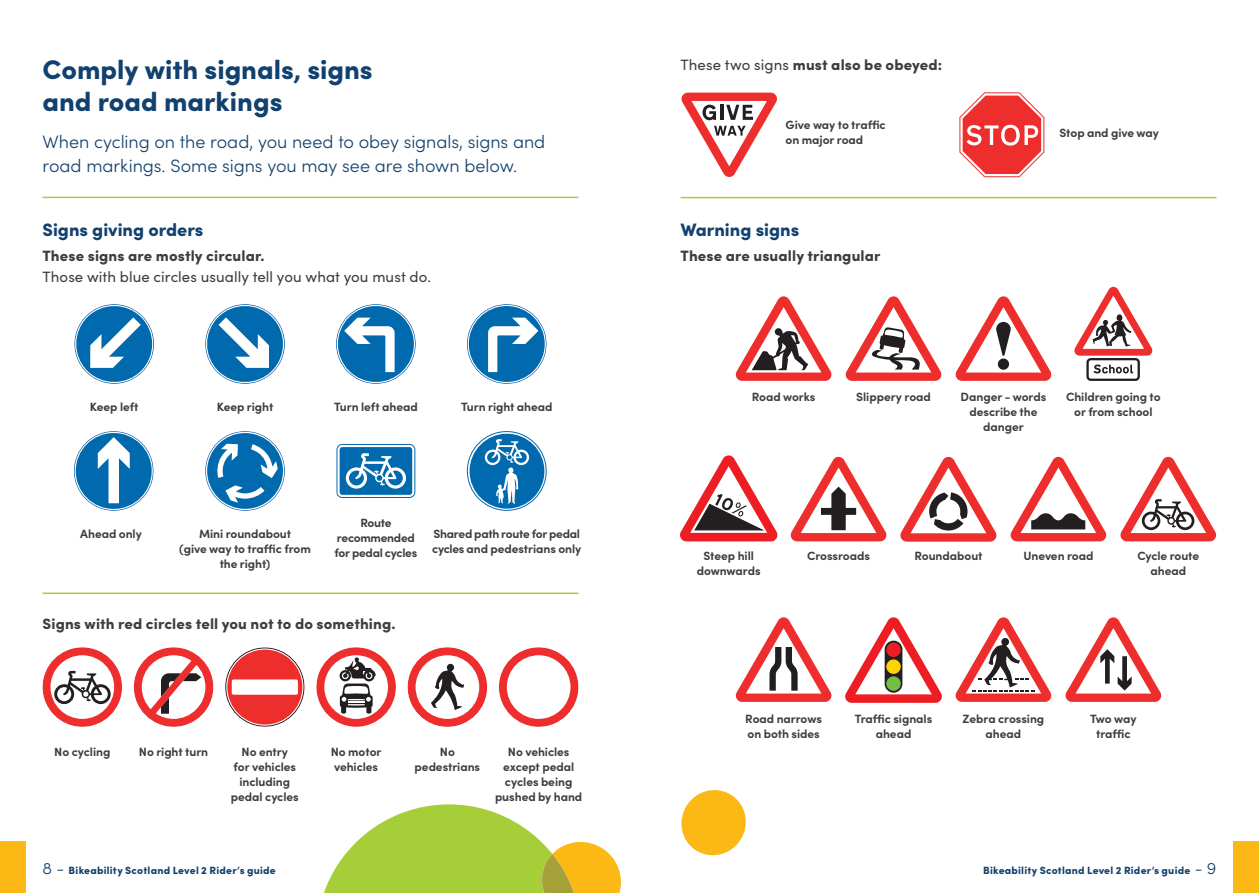
<style>
.page{position:relative;width:1259px;height:893px;background:#fff}
.page>*{position:absolute;margin:0;border:0;box-sizing:border-box;transform-origin:0 0}
.t1{font:900 27px/32.4px "Sofia Pro";color:#12416f}
.t2{font:300 18px/24px "Sofia Pro";letter-spacing:-.005em;color:#12416f}
.t3{font:900 18px "Sofia Pro";color:#12416f}
.t4{font:900 15px "Sofia Pro";letter-spacing:.01em;color:#3e3e3f}
.t5{font:15px "Sofia Pro";letter-spacing:.005em;color:#3e3e3f}
.t6{font:700 12px/15px "Sofia Pro";letter-spacing:-.005em;color:#3e3e3f;text-align:center}
.t7{font:700 12px/15px "Sofia Pro";letter-spacing:-.025em;color:#3e3e3f;text-align:center}
.t8{font:900 10.5px "Sofia Pro";letter-spacing:.02em;color:#12416f}
.s1{font-weight:400}
.s2{font-weight:300;font-size:16.5px}
</style>
<div class="page">
<div style="left:0;top:842px;width:26px;height:51px;background:#fcb814"></div>
<div style="left:1233px;top:842px;width:26px;height:51px;background:#fcb814"></div>
<svg style="left:735px;top:296px;width:96px;height:85px"></svg>
<svg style="left:680px;top:455px;width:97px;height:86px"></svg>
<svg style="left:735px;top:617px;width:96px;height:85px"></svg>
<svg style="left:845px;top:617px;width:97px;height:86px"></svg>
<svg style="left:884px;top:641px;width:18px;height:52px"></svg>
<div style="left:886px;top:642px;width:14px;height:15px;background:#ee1d23;border-radius:50%"></div>
<div style="left:886px;top:659px;width:14px;height:15px;background:#fed304;border-radius:50%"></div>
<div style="left:886px;top:676px;width:14px;height:15px;background:#71bf44;border-radius:50%"></div>
<svg style="left:955px;top:617px;width:96px;height:85px"></svg>
<svg style="left:1065px;top:617px;width:96px;height:85px"></svg>
<svg style="left:790px;top:457px;width:96px;height:84px"></svg>
<svg style="left:900px;top:457px;width:96px;height:84px"></svg>
<svg style="left:1010px;top:457px;width:96px;height:84px"></svg>
<svg style="left:1120px;top:457px;width:96px;height:84px"></svg>
<svg style="left:845px;top:296px;width:96px;height:85px"></svg>
<svg style="left:955px;top:296px;width:96px;height:85px"></svg>
<div style="left:998px;top:358px;width:11px;height:12px;background:#231f20;border-radius:50%"></div>
<svg style="left:1074px;top:287px;width:78px;height:69px"></svg>
<div style="left:43px;top:647px;width:79px;height:80px;background:#ee2d2d;border-radius:50%"></div>
<div style="left:50px;top:655px;width:64px;height:64px;background:#fff;border-radius:50%"></div>
<svg style="left:54px;top:671px;width:57px;height:33px"></svg>
<div style="left:134px;top:647px;width:79px;height:80px;background:#ee2d2d;border-radius:50%"></div>
<svg style="left:142px;top:655px;width:63px;height:64px"></svg>
<svg style="left:227px;top:650px;width:75px;height:75px"></svg>
<div style="left:232px;top:679px;width:66px;height:16px;background:#fff;border-radius:2px"></div>
<div style="left:316px;top:647px;width:80px;height:80px;background:#ee2d2d;border-radius:50%"></div>
<div style="left:324px;top:655px;width:64px;height:64px;background:#fff;border-radius:50%"></div>
<svg style="left:339px;top:657px;width:37px;height:57px"></svg>
<svg style="left:76px;top:433px;width:76px;height:76px"></svg>
<div style="left:408px;top:647px;width:79px;height:80px;background:#ee2d2d;border-radius:50%"></div>
<div style="left:415px;top:655px;width:64px;height:64px;background:#fff;border-radius:50%"></div>
<svg style="left:431px;top:664px;width:33px;height:46px"></svg>
<div style="left:205px;top:431px;width:80px;height:80px;border:1px solid #0169ae;border-radius:50%"></div>
<svg style="left:207px;top:433px;width:76px;height:76px"></svg>
<div style="left:499px;top:647px;width:79px;height:80px;background:#ee2d2d;border-radius:50%"></div>
<div style="left:507px;top:655px;width:63px;height:64px;background:#fff;border-radius:50%"></div>
<hr style="left:43px;top:197px;width:535px;height:1px;background:#a6ce39">
<hr style="left:43px;top:592px;width:535px;height:2px;background:#a6ce39">
<hr style="left:680px;top:197px;width:536px;height:1px;background:#a6ce39">
<svg style="left:74px;top:304px;width:80px;height:80px"></svg>
<svg style="left:205px;top:304px;width:80px;height:80px"></svg>
<div style="left:336px;top:304px;width:80px;height:80px;border:1px solid #0169ae;border-radius:50%"></div>
<svg style="left:338px;top:306px;width:76px;height:76px"></svg>
<svg style="left:469px;top:306px;width:76px;height:76px"></svg>
<svg style="left:324px;top:804px;width:297px;height:89px"></svg>
<svg style="left:681px;top:790px;width:65px;height:65px"></svg>
<svg style="left:681px;top:93px;width:96px;height:84px"></svg>
<svg style="left:959px;top:92px;width:85px;height:85px"></svg>
<div style="left:1086px;top:358px;width:54px;height:23px;background:#231f20;border-radius:4px"></div>
<div style="left:1088px;top:360px;width:49px;height:19px;background:#fff;border-radius:2px"></div>
<svg style="left:1093px;top:364px;width:40px;height:9px"></svg>
<svg style="left:337px;top:444px;width:78px;height:53px"></svg>
<div style="left:337px;top:444px;width:78px;height:54px;border:1px solid #0169ae;border-radius:5px"></div>
<div style="left:340px;top:447px;width:72px;height:48px;background:#0169ae;border-radius:3px"></div>
<svg style="left:346px;top:453px;width:60px;height:36px"></svg>
<svg style="left:467px;top:431px;width:79px;height:80px"></svg>
<div style="left:469px;top:434px;width:75px;height:75px;background:#0169ae;border-radius:50%"></div>
<svg style="left:485px;top:439px;width:44px;height:65px"></svg>
<h1 class="t1" style="left:43px;top:51px;width:332px">Comply with signals, signs and road markings</h1>
<h2 class="t2" style="left:43px;top:129px;width:504px">When cycling on the road, you need to obey signals, signs and road markings. Some signs you may see are shown below.</h2>
<h2 class="t3" style="left:43px;top:215px;width:162px">Signs giving orders</h2>
<p class="t4" style="left:43px;top:244px;width:224px">These signs are mostly circular.</p>
<p class="t5" style="left:43px;top:266px;width:390px">Those with blue circles usually tell you what you must do.</p>
<p class="t6" style="left:90px;top:398px;width:50px">Keep left</p>
<p class="t6" style="left:217px;top:398px;width:58px">Keep right</p>
<p class="t6" style="left:334px;top:398px;width:85px">Turn left ahead</p>
<p class="t6" style="left:461px;top:398px;width:93px">Turn right ahead</p>
<p class="t6" style="left:80px;top:525px;width:63px">Ahead only</p>
<p class="t6" style="left:179px;top:525px;width:133px">Mini roundabout<br>(give way to traffic from the right)</p>
<p class="t7" style="left:334px;top:514px;width:84px">Route recommended for pedal cycles</p>
<p class="t7" style="left:432px;top:525px;width:151px;text-align:left">Shared path route for pedal cycles and pedestrians only</p>
<p class="t4" style="left:43px;top:612px;width:355px">Signs with red circles tell you not to do something.</p>
<p class="t6" style="left:54px;top:743px;width:58px">No cycling</p>
<p class="t6" style="left:139px;top:743px;width:71px">No right turn</p>
<p class="t6" style="left:231px;top:743px;width:69px">No entry<br>for vehicles including pedal cycles</p>
<p class="t6" style="left:331px;top:743px;width:52px;text-align:left">No motor vehicles</p>
<p class="t6" style="left:415px;top:743px;width:67px">No pedestrians</p>
<p class="t6" style="left:495px;top:743px;width:89px">No vehicles except pedal cycles being pushed by hand</p>
<p class="t4" style="left:680px;top:53px;width:263px"><span class="s1">These two signs</span> must also be obeyed:</p>
<p class="t6" style="left:785px;top:116px;width:102px;text-align:left">Give way to traffic on major road</p>
<h2 class="t3" style="left:680px;top:215px;width:120px">Warning signs</h2>
<p class="t4" style="left:680px;top:244px;width:201px">These are usually triangular</p>
<p class="t6" style="left:1059px;top:124px;width:101px">Stop and give way</p>
<p class="t6" style="left:752px;top:388px;width:65px">Road works</p>
<p class="t6" style="left:856px;top:388px;width:76px">Slippery road</p>
<p class="t6" style="left:960px;top:388px;width:87px">Danger - words describe the danger</p>
<p class="t6" style="left:1066px;top:388px;width:96px">Children going to or from school</p>
<p class="t6" style="left:697px;top:548px;width:65px">Steep hill downwards</p>
<p class="t6" style="left:807px;top:548px;width:64px">Crossroads</p>
<p class="t6" style="left:914px;top:548px;width:70px">Roundabout</p>
<p class="t6" style="left:1023px;top:548px;width:71px">Uneven road</p>
<p class="t6" style="left:1137px;top:548px;width:63px">Cycle route ahead</p>
<p class="t6" style="left:745px;top:710px;width:78px;text-align:left">Road narrows on both sides</p>
<p class="t6" style="left:855px;top:710px;width:79px">Traffic signals ahead</p>
<p class="t6" style="left:962px;top:710px;width:83px">Zebra crossing ahead</p>
<p class="t6" style="left:1090px;top:710px;width:48px">Two way traffic</p>
<p class="t8" style="left:43px;top:861px;width:235px"><span class="s2">8 -</span> Bikeability Scotland Level 2 Rider’s guide</p>
<p class="t8" style="left:983px;top:861px;width:235px">Bikeability Scotland Level 2 Rider’s guide <span class="s2">- 9</span></p>
</div>
